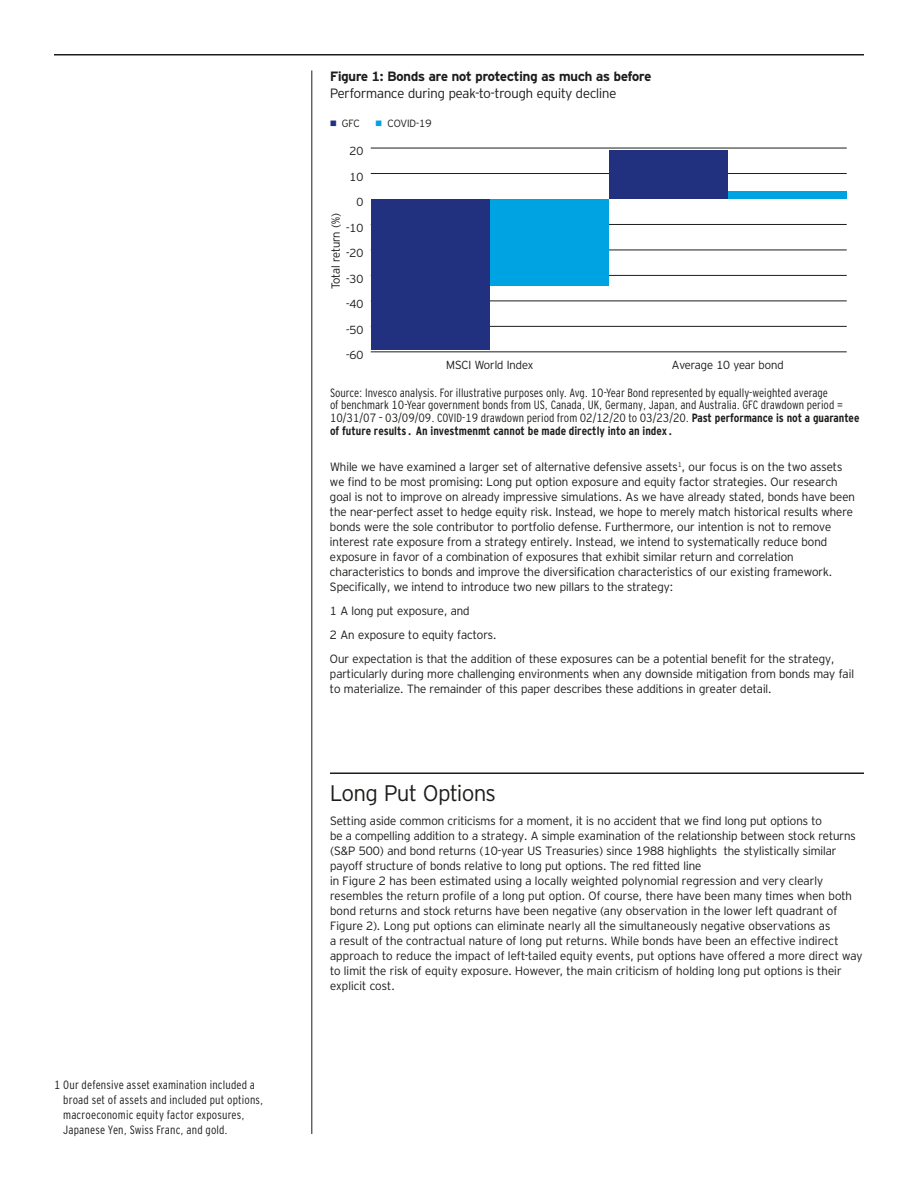
<style>
.page{position:relative;width:918px;height:1188px;background:#fff}
.page>*{position:absolute;margin:0;border:0;box-sizing:border-box;transform-origin:0 0}
.text_8_10{font:300 22.5px "Invesco Interstate";letter-spacing:-.005em;color:#1d1d1b}
.Table_Head{font:300 13.5px "Invesco Interstate";color:#1d1d1b}
.Table_Head-2{font:700 13.5px "Invesco Interstate";color:#1d1d1b}
.Body_copy_8_10{font:300 12px/15px "Invesco Interstate";color:#1d1d1b}
.text_8_10-2{font:300 12px/15px "Invesco Interstate";letter-spacing:.005em;color:#1d1d1b}
.Body_copy_8_10-2{font:300 12px/12.8px "Invesco Interstate Cond";color:#1d1d1b}
.Source{font:300 12px/15px "Invesco Interstate Cond";letter-spacing:.015em;color:#1d1d1b}
.t1{font:300 11.7px "Invesco Interstate";color:#1d1d1b}
.Chart_Legend_L11_5_1{font:300 10.5px "Invesco Interstate";color:#1d1d1b}
.s1{color:#22317f}
.s2{color:#00a3e2}
.s3{font-weight:700}
</style>
<div class="page">
<hr style="left:54px;top:54px;width:810px;height:2px;background:#1d1d1b">
<hr style="left:312px;top:70px;width:1px;height:1064px;background:#1d1d1b">
<hr style="left:330px;top:772px;width:534px;height:2px;background:#1d1d1b">
<hr style="left:371px;top:352px;width:476px;height:1px;background:#1d1d1b">
<hr style="left:371px;top:326px;width:476px;height:1px;background:#1d1d1b">
<hr style="left:371px;top:301px;width:476px;height:1px;background:#1d1d1b">
<hr style="left:371px;top:275px;width:476px;height:1px;background:#1d1d1b">
<hr style="left:371px;top:250px;width:476px;height:1px;background:#1d1d1b">
<hr style="left:371px;top:224px;width:476px;height:1px;background:#1d1d1b">
<hr style="left:371px;top:173px;width:476px;height:1px;background:#1d1d1b">
<hr style="left:371px;top:148px;width:476px;height:1px;background:#1d1d1b">
<div style="left:490px;top:199px;width:119px;height:87px;background:#00a3e2"></div>
<div style="left:728px;top:192px;width:119px;height:7px;background:#00a3e2"></div>
<div style="left:371px;top:199px;width:119px;height:150px;background:#22317f"></div>
<div style="left:609px;top:151px;width:119px;height:48px;background:#22317f"></div>
<p class="Source" style="left:63px;top:1077px;width:202px;text-indent:-9px">1 Our defensive asset examination included a broad set of assets and included put options, macroeconomic equity factor exposures, Japanese Yen, Swiss Franc, and gold.</p>
<p class="Table_Head-2" style="left:330px;top:68px;width:323px">Figure 1: Bonds are not protecting as much as before</p>
<p class="Table_Head" style="left:330px;top:85px;width:288px">Performance during peak-to-trough equity decline</p>
<p class="Chart_Legend_L11_5_1" style="left:330px;top:117px;width:31px"><span class="s1">•</span> GFC</p>
<p class="Chart_Legend_L11_5_1" style="left:376px;top:117px;width:58px"><span class="s2">•</span> COVID-19</p>
<p class="t1" style="left:350px;top:144px;width:15px">20</p>
<p class="t1" style="left:350px;top:169px;width:15px">10</p>
<p class="t1" style="left:356px;top:195px;width:8px">0</p>
<p class="t1" style="left:329px;top:289px;width:78px;rotate:-90deg">Total return (%)</p>
<p class="t1" style="left:346px;top:220px;width:19px">-10</p>
<p class="t1" style="left:346px;top:246px;width:19px">-20</p>
<p class="t1" style="left:346px;top:271px;width:19px">-30</p>
<p class="t1" style="left:346px;top:297px;width:19px">-40</p>
<p class="t1" style="left:346px;top:322px;width:19px">-50</p>
<p class="t1" style="left:346px;top:348px;width:19px">-60</p>
<p class="t1" style="left:446px;top:358px;width:89px">MSCI World Index</p>
<p class="t1" style="left:672px;top:358px;width:113px">Average 10 year bond</p>
<p class="Body_copy_8_10-2" style="left:330px;top:386px;width:531px">Source: Invesco analysis. For illustrative purposes only. Avg. 10-Year Bond represented by equally-weighted average<br>of benchmark 10-Year government bonds from US, Canada, UK, Germany, Japan, and Australia. GFC drawdown period = 10/31/07 – 03/09/09. COVID-19 drawdown period from 02/12/20 to 03/23/20. <span class="s3">Past performance is not a guarantee of future results. An investmenmt cannot be made directly into an index.</span></p>
<p class="Body_copy_8_10" style="left:330px;top:459px;width:526px">While we have examined a larger set of alternative defensive assets<sup>1</sup>, our focus is on the two assets we find to be most promising: Long put option exposure and equity factor strategies. Our research goal is not to improve on already impressive simulations. As we have already stated, bonds have been the near-perfect asset to hedge equity risk. Instead, we hope to merely match historical results where bonds were the sole contributor to portfolio defense. Furthermore, our intention is not to remove interest rate exposure from a strategy entirely. Instead, we intend to systematically reduce bond exposure in favor of a combination of exposures that exhibit similar return and correlation characteristics to bonds and improve the diversification characteristics of our existing framework.<br>Specifically, we intend to introduce two new pillars to the strategy:</p>
<p class="Body_copy_8_10" style="left:330px;top:599px;width:506px;line-height:24px">1 A long put exposure, and<br>2 An exposure to equity factors.<br>Our expectation is that the addition of these exposures can be a potential benefit for the strategy,</p>
<p class="Body_copy_8_10" style="left:330px;top:666px;width:526px">particularly during more challenging environments when any downside mitigation from bonds may fail to materialize. The remainder of this paper describes these additions in greater detail.</p>
<p class="text_8_10" style="left:330px;top:779px;width:167px">Long Put Options</p>
<p class="text_8_10-2" style="left:330px;top:813px;width:534px">Setting aside common criticisms for a moment, it is no accident that we find long put options to<br>be a compelling addition to a strategy. A simple examination of the relationship between stock returns (S&amp;P 500) and bond returns (10-year US Treasuries) since 1988 highlights the stylistically similar payoff structure of bonds relative to long put options. The red fitted line<br>in Figure 2 has been estimated using a locally weighted polynomial regression and very clearly resembles the return profile of a long put option. Of course, there have been many times when both bond returns and stock returns have been negative (any observation in the lower left quadrant of Figure 2). Long put options can eliminate nearly all the simultaneously negative observations as<br>a result of the contractual nature of long put returns. While bonds have been an effective indirect approach to reduce the impact of left-tailed equity events, put options have offered a more direct way to limit the risk of equity exposure. However, the main criticism of holding long put options is their explicit cost.</p>
</div>
